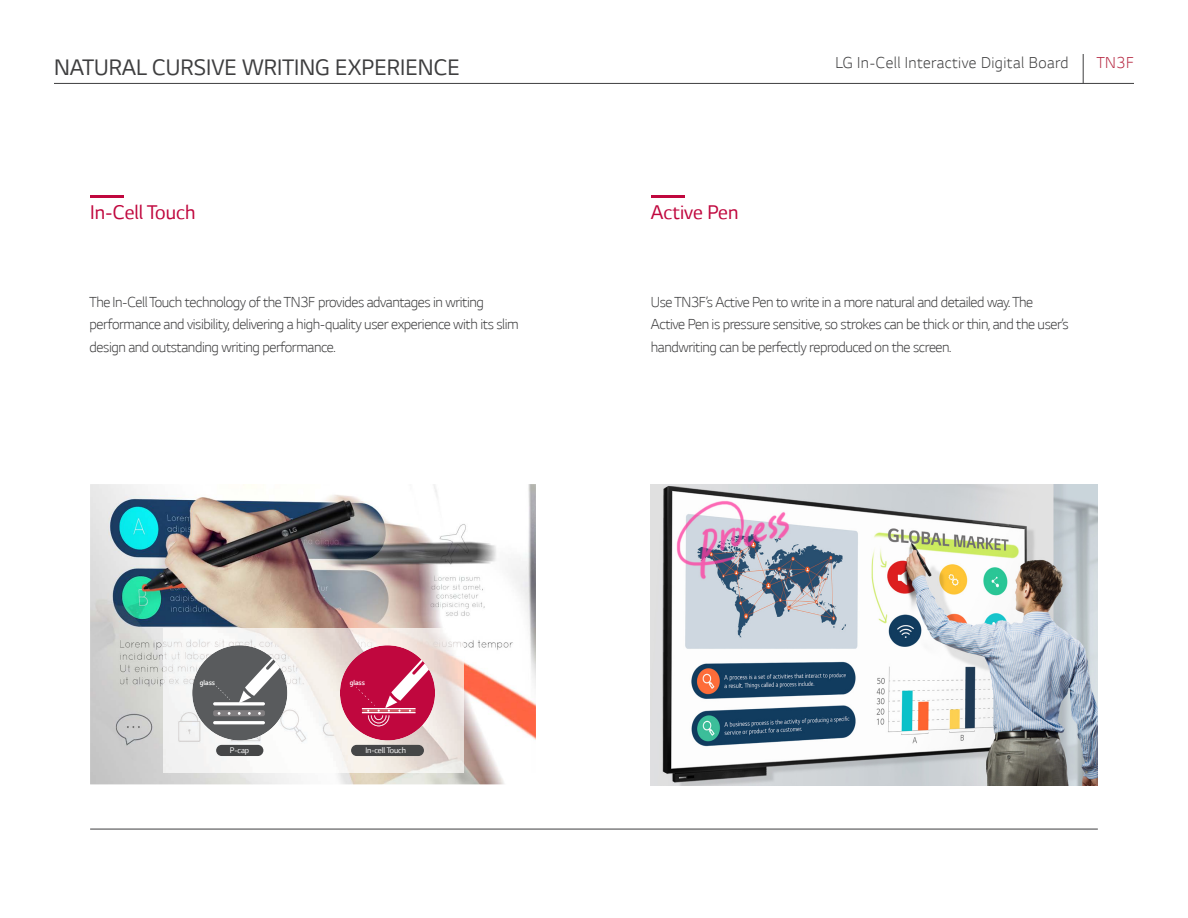
<style>
.page{position:relative;width:1188px;height:918px;background:#fff}
.page>*{position:absolute;margin:0;border:0;box-sizing:border-box;transform-origin:0 0}
.t1{font:25.5px "LG Smart";color:#3e3e3f}
.t2{font:22.5px "LG Smart";color:#c0073e}
.t3{font:300 18px "LG Smart";letter-spacing:.025em;color:#3e3e3f}
.t4{font:300 18px "LG Smart";color:#b62842}
.t5{font:300 16.5px/22.5px "LG Smart";letter-spacing:-.025em;color:#3e3e3f}
.t6{font:9.3px "LG Smart";letter-spacing:-.01em;color:#fff}
.t7{font:300 7.95px "LG Smart";letter-spacing:-.01em;color:#fff}
</style>
<div class="page">
<hr style="left:90px;top:829px;width:1008px;height:1px;background:#3e3e3f">
<hr style="left:651px;top:195px;width:34px;height:2px;background:#c0073e">
<img style="left:90px;top:484px;width:446px;height:300px">
<img style="left:651px;top:484px;width:446px;height:301px">
<img style="left:164px;top:628px;width:300px;height:145px">
<div style="left:351px;top:745px;width:73px;height:11px;background:#454647;border-radius:6px"></div>
<div style="left:340px;top:645px;width:95px;height:95px;background:#c0073e;border-radius:50%"></div>
<svg style="left:356px;top:652px;width:79px;height:74px"></svg>
<div style="left:216px;top:745px;width:47px;height:11px;background:#454647;border-radius:6px"></div>
<div style="left:192px;top:645px;width:95px;height:95px;background:#595b5d;border-radius:50%"></div>
<svg style="left:213px;top:710px;width:52px;height:6px"></svg>
<hr style="left:213px;top:721px;width:52px;height:3px;background:#fff;border-radius:2px">
<svg style="left:213px;top:647px;width:74px;height:59px"></svg>
<hr style="left:90px;top:195px;width:34px;height:2px;background:#c0073e">
<hr style="left:54px;top:83px;width:1080px;height:1px;background:#3e3e3f">
<svg style="left:1083px;top:54px;width:1px;height:29px"></svg>
<h1 class="t1" style="left:54px;top:53px;width:407px">NATURAL CURSIVE WRITING EXPERIENCE</h1>
<p class="t3" style="left:835px;top:53px;width:235px">LG In-Cell Interactive Digital Board</p>
<p class="t4" style="left:1097px;top:53px;width:39px">TN3F</p>
<h2 class="t2" style="left:90px;top:200px;width:107px">In-Cell Touch</h2>
<p class="t5" style="left:90px;top:290px;width:431px">The In-Cell Touch technology of the TN3F provides advantages in writing performance and visibility, delivering a high-quality user experience with its slim design and outstanding writing performance.</p>
<p class="t7" style="left:200px;top:679px;width:17px">glass</p>
<p class="t6" style="left:230px;top:745px;width:21px">P-cap</p>
<p class="t7" style="left:350px;top:679px;width:17px">glass</p>
<p class="t6" style="left:365px;top:745px;width:42px">In-cell Touch</p>
<h2 class="t2" style="left:651px;top:200px;width:89px">Active Pen</h2>
<p class="t5" style="left:651px;top:290px;width:419px">Use TN3F’s Active Pen to write in a more natural and detailed way. The<br>Active Pen is pressure sensitive, so strokes can be thick or thin, and the user’s handwriting can be perfectly reproduced on the screen.</p>
</div>
